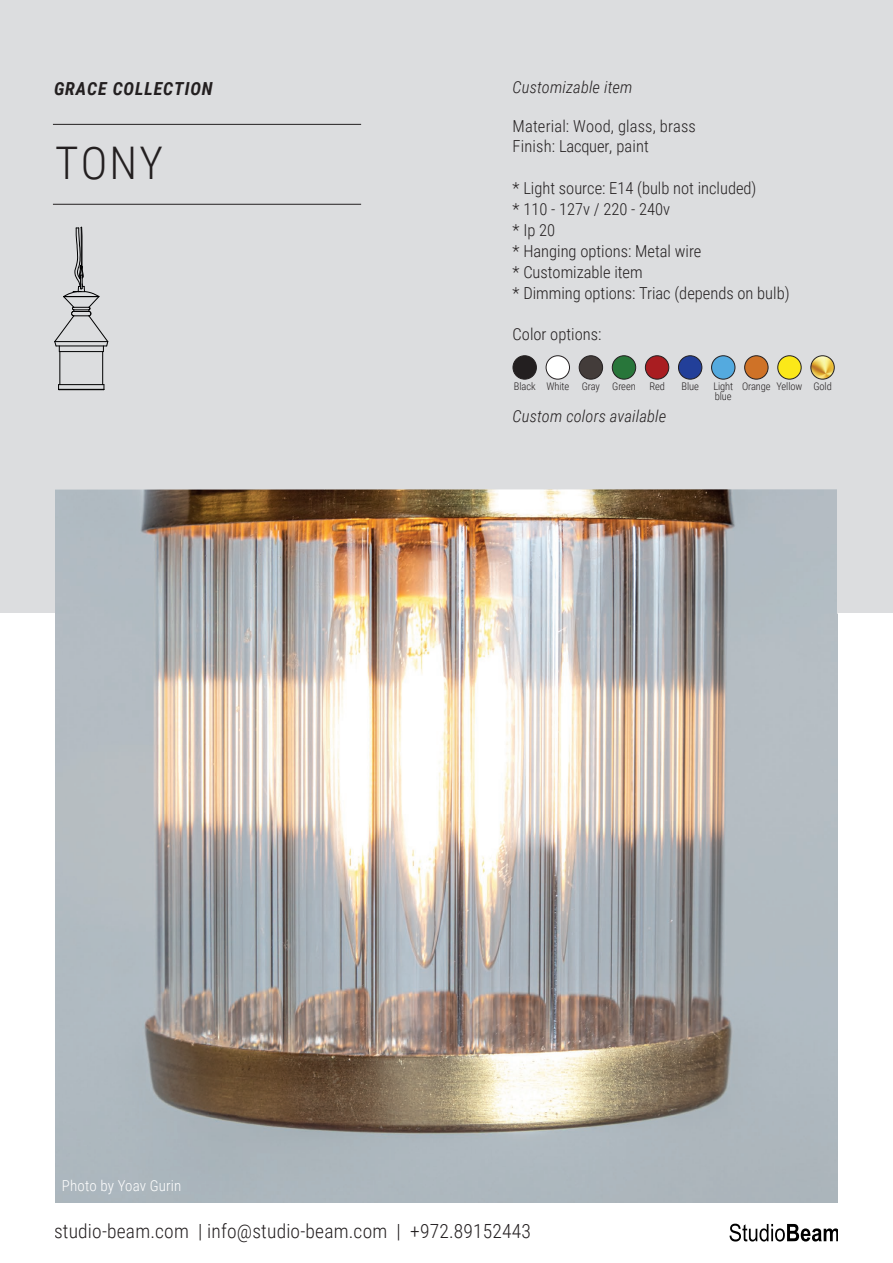
<style>
.page{position:relative;width:893px;height:1263px;background:#fff}
.page>*{position:absolute;margin:0;border:0;box-sizing:border-box;transform-origin:0 0}
.t1{font:300 45px "Roboto Condensed";color:#231f20}
.t2{font:300 19.5px "Roboto Condensed";letter-spacing:.01em;color:#231f20}
.t3{font:italic 700 18px "Roboto Condensed";letter-spacing:.05em;color:#231f20}
.t4{font:300 16.5px/21px "Roboto Condensed";color:#231f20}
.t5{font:italic 300 16.5px "Roboto Condensed";letter-spacing:.01em;color:#231f20}
.t6{font:300 15px "Roboto Condensed";letter-spacing:.01em;color:#fff}
.t7{font:300 10.5px/10.5px "Roboto Condensed";letter-spacing:-.01em;color:#231f20}
</style>
<div class="page">
<img style="left:55px;top:490px;width:783px;height:713px">
<div style="left:0;top:0;width:893px;height:490px;background:#dcdddf"></div>
<hr style="left:53px;top:124px;width:308px;height:1px;background:#231f20">
<hr style="left:53px;top:204px;width:308px;height:1px;background:#231f20">
<div style="left:513px;top:356px;width:23px;height:23px;background:#231f20;border-radius:50%"></div>
<div style="left:513px;top:355px;width:24px;height:24px;border:1px solid #231f20;border-radius:50%"></div>
<div style="left:546px;top:356px;width:23px;height:23px;background:#fff;border-radius:50%"></div>
<div style="left:546px;top:355px;width:24px;height:24px;border:1px solid #231f20;border-radius:50%"></div>
<div style="left:579px;top:356px;width:24px;height:23px;background:#433c3a;border-radius:50%"></div>
<div style="left:579px;top:355px;width:24px;height:24px;border:1px solid #231f20;border-radius:50%"></div>
<div style="left:612px;top:356px;width:24px;height:23px;background:#28763a;border-radius:50%"></div>
<div style="left:612px;top:355px;width:24px;height:24px;border:1px solid #231f20;border-radius:50%"></div>
<div style="left:645px;top:356px;width:24px;height:23px;background:#a91d21;border-radius:50%"></div>
<div style="left:645px;top:355px;width:24px;height:24px;border:1px solid #231f20;border-radius:50%"></div>
<div style="left:678px;top:356px;width:24px;height:23px;background:#223f99;border-radius:50%"></div>
<div style="left:678px;top:355px;width:24px;height:24px;border:1px solid #231f20;border-radius:50%"></div>
<div style="left:712px;top:356px;width:23px;height:23px;background:#54aadf;border-radius:50%"></div>
<div style="left:711px;top:355px;width:24px;height:24px;border:1px solid #231f20;border-radius:50%"></div>
<div style="left:745px;top:356px;width:23px;height:23px;background:#cf7227;border-radius:50%"></div>
<div style="left:744px;top:355px;width:24px;height:24px;border:1px solid #231f20;border-radius:50%"></div>
<div style="left:778px;top:356px;width:23px;height:23px;background:#fbe819;border-radius:50%"></div>
<div style="left:777px;top:355px;width:24px;height:24px;border:1px solid #231f20;border-radius:50%"></div>
<img style="left:811px;top:356px;width:23px;height:23px;border-radius:12px">
<div style="left:810px;top:355px;width:25px;height:24px;border:1px solid #231f20;border-radius:50%"></div>
<svg style="left:729px;top:1224px;width:109px;height:17px"></svg>
<div style="left:0;top:468px;width:55px;height:145px;background:#dcdddf"></div>
<div style="left:838px;top:473px;width:55px;height:140px;background:#dcdddf"></div>
<hr style="left:102px;top:352px;width:1px;height:33px;background:#000001">
<hr style="left:59px;top:352px;width:1px;height:33px;background:#000001">
<hr style="left:59px;top:384px;width:45px;height:1px;background:#000001">
<hr style="left:59px;top:389px;width:45px;height:1px;background:#000001">
<svg style="left:54px;top:226px;width:55px;height:126px"></svg>
<p class="t3" style="left:54px;top:76px;width:160px">GRACE COLLECTION</p>
<h1 class="t1" style="left:55px;top:132px;width:109px">TONY</h1>
<p class="t5" style="left:513px;top:75px;width:121px">Customizable item</p>
<p class="t4" style="left:513px;top:116px;width:185px;line-height:19.8px">Material: Wood, glass, brass<br>Finish: Lacquer, paint</p>
<p class="t4" style="left:513px;top:177px;width:278px">* Light source: E14 (bulb not included)<br>* 110 - 127v / 220 - 240v<br>* Ip 20<br>* Hanging options: Metal wire<br>* Customizable item<br>* Dimming options: Triac (depends on bulb)</p>
<p class="t4" style="left:513px;top:323px;width:90px">Color options:</p>
<p class="t7" style="left:514px;top:380px;width:123px">Black White Gray Green</p>
<p class="t7" style="left:649px;top:380px;width:17px">Red</p>
<p class="t7" style="left:681px;top:380px;width:19px">Blue</p>
<p class="t7" style="left:713px;top:380px;width:120px">Light Orange Yellow Gold blue</p>
<p class="t5" style="left:513px;top:404px;width:155px">Custom colors available</p>
<p class="t6" style="left:62px;top:1175px;width:121px">Photo by Yoav Gurin</p>
<p class="t2" style="left:54px;top:1218px;width:478px">studio-beam.com | info@studio-beam.com | +972.89152443</p>
</div>
